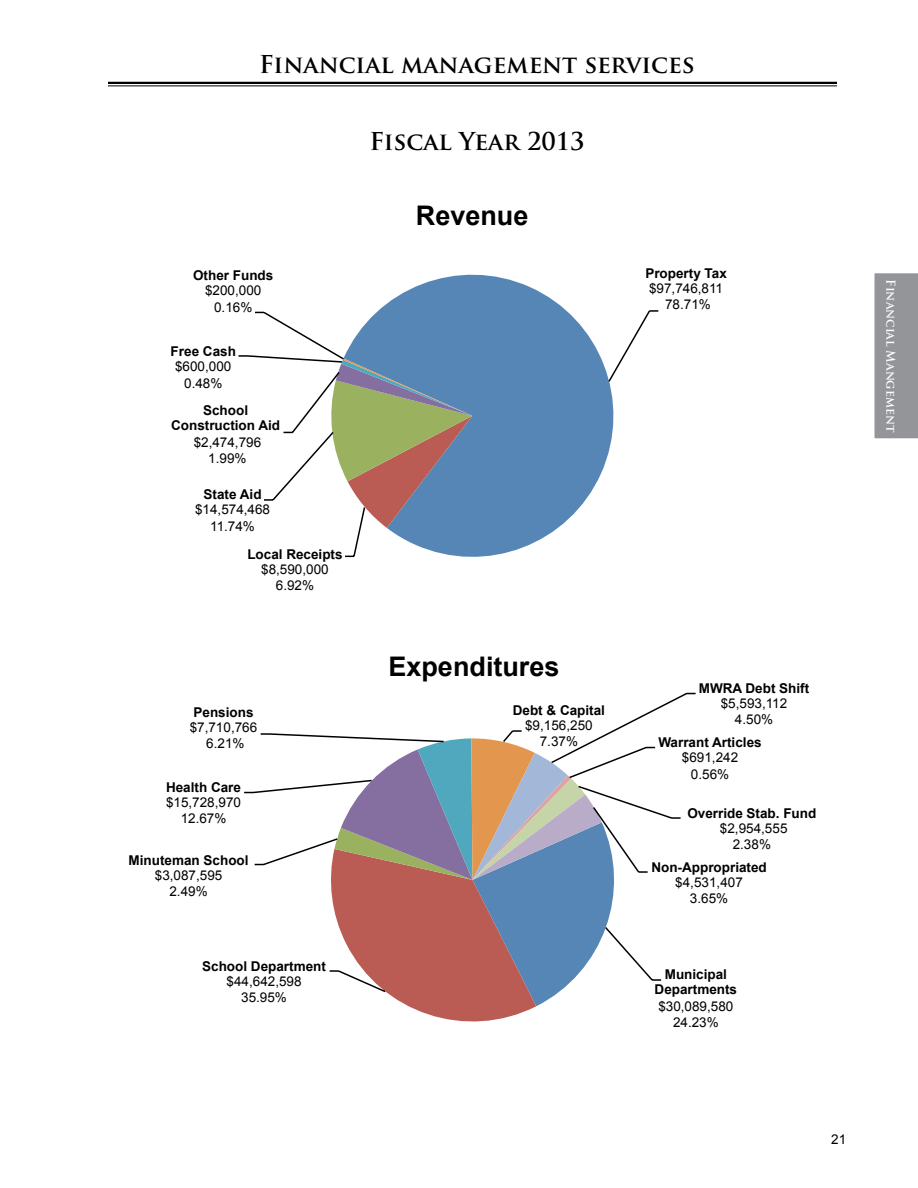
<style>
.page{position:relative;width:918px;height:1188px;background:#fff}
.page>*{position:absolute;margin:0;border:0;box-sizing:border-box;transform-origin:0 0}
.t1{font:700 27px "Arial";color:#000}
.t2{font:700 24px "Trajan Pro";color:#000}
.t3{font:13.5px/16.5px "Arial";color:#000;text-align:center}
.t4{font:700 13.5px/15px "Arial";color:#000;text-align:center}
.t5{font:700 12px "Trajan Pro";color:#fff}
</style>
<div class="page">
<hr style="left:108px;top:82px;width:729px;height:2px;background:#000">
<hr style="left:108px;top:85px;width:729px;height:1px;background:#000">
<div style="left:874px;top:273px;width:44px;height:166px;background:#939598"></div>
<svg style="left:380px;top:274px;width:184px;height:35px;fill:#5586b6"></svg>
<svg style="left:238px;top:309px;width:421px;height:249px"></svg>
<svg style="left:389px;top:994px;width:167px;height:28px"></svg>
<svg style="left:244px;top:692px;width:452px;height:302px"></svg>
<h2 class="t2" style="left:259px;top:50px;width:437px">Financial management services</h2>
<h2 class="t2" style="left:369px;top:126px;width:217px">Fiscal Year 2013</h2>
<p class="t4" style="left:193px;top:268px;width:82px">Other Funds</p>
<p class="t3" style="left:205px;top:282px;width:58px">$200,000<br>0.16%</p>
<p class="t4" style="left:171px;top:344px;width:67px">Free Cash</p>
<p class="t3" style="left:175px;top:358px;width:58px">$600,000<br>0.48%</p>
<p class="t4" style="left:171px;top:403px;width:110px">School<br>Construction Aid</p>
<p class="t3" style="left:194px;top:434px;width:69px">$2,474,796<br>1.99%</p>
<p class="t4" style="left:204px;top:488px;width:60px">State Aid</p>
<p class="t3" style="left:195px;top:502px;width:77px">$14,574,468<br>11.74%</p>
<p class="t4" style="left:247px;top:547px;width:97px">Local Receipts</p>
<p class="t3" style="left:261px;top:561px;width:69px">$8,590,000<br>6.92%</p>
<p class="t4" style="left:193px;top:705px;width:62px">Pensions</p>
<p class="t3" style="left:190px;top:719px;width:69px">$7,710,766<br>6.21%</p>
<p class="t4" style="left:166px;top:780px;width:77px">Health Care</p>
<p class="t3" style="left:166px;top:794px;width:77px">$15,728,970<br>12.67%</p>
<p class="t4" style="left:129px;top:853px;width:122px">Minuteman School</p>
<p class="t3" style="left:155px;top:867px;width:69px">$3,087,595<br>2.49%</p>
<p class="t4" style="left:202px;top:959px;width:125px">School Department</p>
<p class="t3" style="left:227px;top:973px;width:77px">$44,642,598<br>35.95%</p>
<h1 class="t1" style="left:416px;top:197px;width:114px">Revenue</h1>
<p class="t4" style="left:645px;top:266px;width:83px">Property Tax</p>
<p class="t3" style="left:649px;top:280px;width:76px">$97,746,811<br>78.71%</p>
<h1 class="t1" style="left:388px;top:649px;width:173px">Expenditures</h1>
<p class="t4" style="left:513px;top:703px;width:94px">Debt &amp; Capital</p>
<p class="t3" style="left:525px;top:717px;width:69px">$9,156,250<br>7.37%</p>
<p class="t4" style="left:699px;top:681px;width:112px">MWRA Debt Shift</p>
<p class="t3" style="left:721px;top:695px;width:68px">$5,593,112<br>4.50%</p>
<p class="t4" style="left:658px;top:735px;width:105px">Warrant Articles</p>
<p class="t3" style="left:682px;top:749px;width:58px">$691,242<br>0.56%</p>
<p class="t4" style="left:687px;top:806px;width:131px">Override Stab. Fund</p>
<p class="t3" style="left:720px;top:820px;width:69px">$2,954,555<br>2.38%</p>
<p class="t4" style="left:651px;top:860px;width:117px">Non-Appropriated</p>
<p class="t3" style="left:675px;top:874px;width:69px">$4,531,407<br>3.65%</p>
<p class="t4" style="left:655px;top:967px;width:84px">Municipal<br>Departments</p>
<p class="t3" style="left:658px;top:998px;width:77px">$30,089,580<br>24.23%</p>
<p class="t5" style="left:898px;top:279px;width:154px;rotate:90deg">Financial Mangement</p>
<p class="t3" style="left:831px;top:1131px;width:17px">21</p>
</div>
